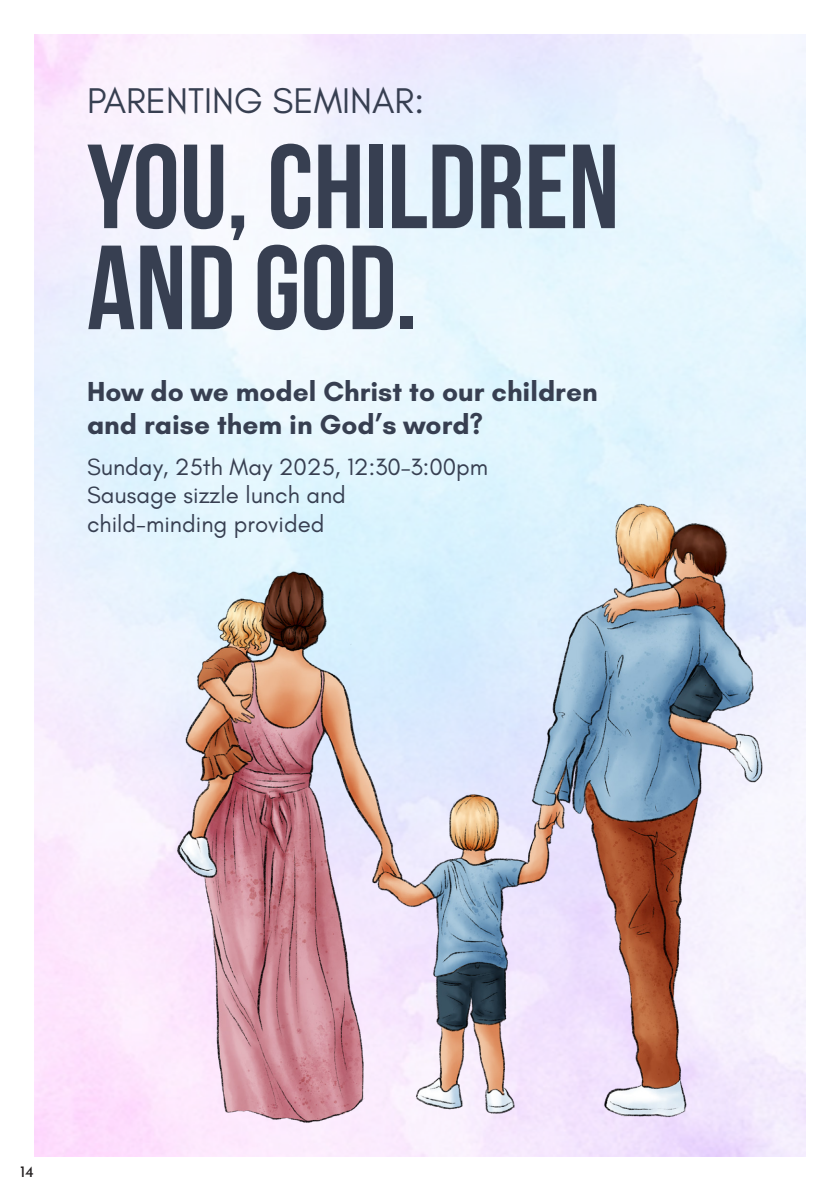
<style>
.page{position:relative;width:840px;height:1191px;background:#fff}
.page>*{position:absolute;margin:0;border:0;box-sizing:border-box;transform-origin:0 0}
.HEADING_1{font:119.4px/101px "Bebas Neue";color:#373f51}
.HEADING_2{font:36.4px "Glacial Indifference";color:#373f51}
.HEADING_2-2{font:700 28px/33.6px "Glacial Indifference";color:#373f51}
.HEADING_2-3{font:24px/28.8px "Glacial Indifference";color:#373f51}
.t1{font:16px "Josefin Sans";color:#231f20}
</style>
<div class="page">
<img style="left:157px;top:490px;width:622px;height:641px">
<p class="HEADING_2" style="left:87px;top:81px;width:338px">PARENTING SEMINAR:</p>
<p class="HEADING_1" style="left:87px;top:135px;width:533px">YOU, CHILDREN<br>AND GOD.</p>
<p class="HEADING_2-2" style="left:87px;top:374px;width:512px">How do we model Christ to our children and raise them in God’s word?</p>
<p class="HEADING_2-3" style="left:87px;top:452px;width:402px">Sunday, 25th May 2025, 12:30–3:00pm<br>Sausage sizzle lunch and child-minding provided</p>
<p class="t1" style="left:20px;top:1158px;width:15px">14</p>
</div>
